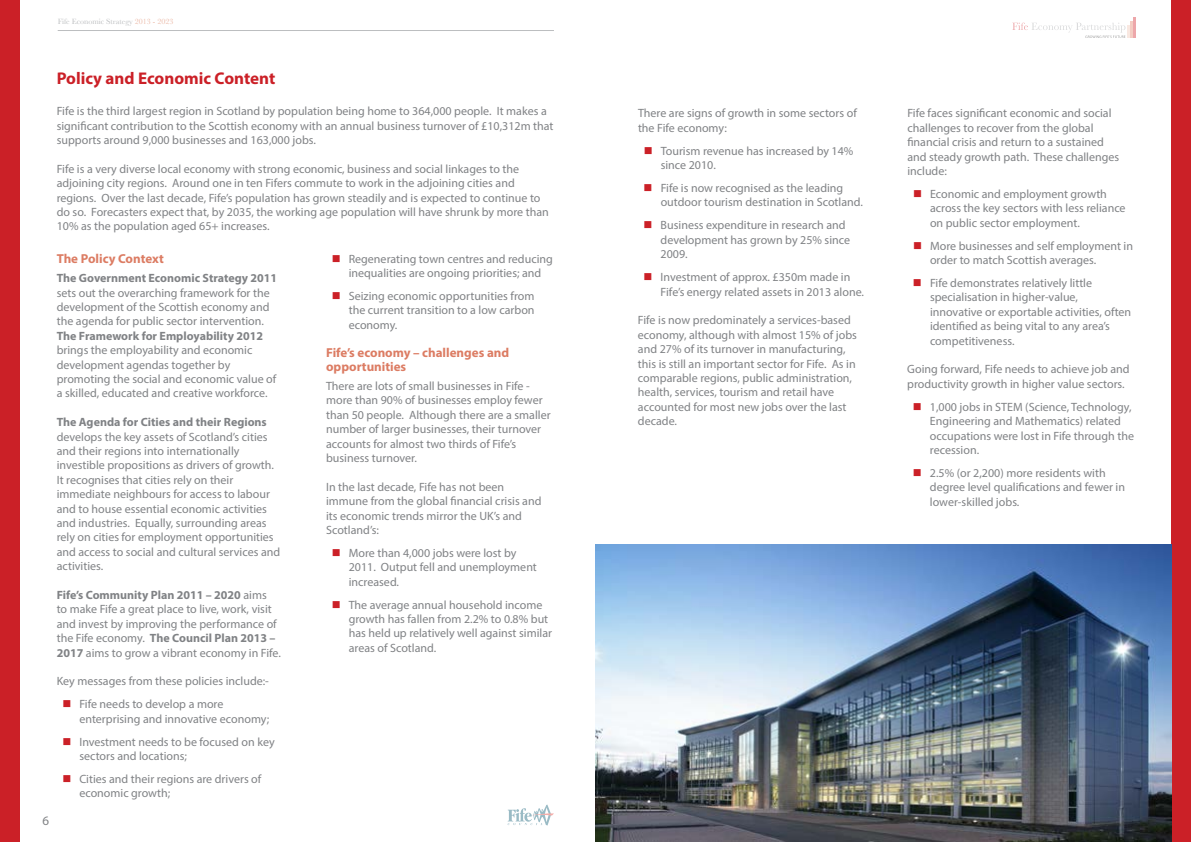
<style>
.page{position:relative;width:1191px;height:842px;background:#fff}
.page>*{position:absolute;margin:0;border:0;box-sizing:border-box;transform-origin:0 0}
.t1{font:700 17px "Myriad Pro";color:#cb2027}
.t2{font:700 13px/14px "Myriad Pro";color:#dc7c63}
.t3{font:13px "Myriad Pro";color:#808285}
.t4{font:12px/14.4px "Myriad Pro";color:#808285}
.t5{font:700 12px "Myriad Pro";color:#808285}
.t6{font:8px "Baskerville";color:#bcbec0}
.s1{color:#ebb7a4}
.s2{font-weight:700}
.s3{color:#cb2027}
</style>
<div class="page">
<div style="left:0;top:0;width:20px;height:842px;background:#cb2027"></div>
<div style="left:1171px;top:0;width:20px;height:842px;background:#cb2027"></div>
<hr style="left:1133px;top:18px;width:3px;height:20px;background:#d2232a">
<hr style="left:1130px;top:22px;width:3px;height:16px;background:#e18067">
<svg style="left:1012px;top:23px;width:118px;height:15px"></svg>
<hr style="left:58px;top:30px;width:496px;height:1px;background:#bcbec0">
<svg style="left:507px;top:804px;width:47px;height:21px"></svg>
<img style="left:595px;top:544px;width:576px;height:298px">
<p class="t6" style="left:58px;top:17px;width:117px">Fife Economic Strategy <span class="s1">2013 - 2023</span></p>
<p class="t3" style="left:43px;top:812px;width:8px">6</p>
<h1 class="t1" style="left:57px;top:67px;width:220px">Policy and Economic Content</h1>
<p class="t4" style="left:57px;top:104px;width:498px">Fife is the third largest region in Scotland by population being home to 364,000 people. It makes a significant contribution to the Scottish economy with an annual business turnover of £10,312m that supports around 9,000 businesses and 163,000 jobs.</p>
<p class="t4" style="left:57px;top:161px;width:493px">Fife is a very diverse local economy with strong economic, business and social linkages to the adjoining city regions. Around one in ten Fifers commute to work in the adjoining cities and regions. Over the last decade, Fife’s population has grown steadily and is expected to continue to do so. Forecasters expect that, by 2035, the working age population will have shrunk by more than 10% as the population aged 65+ increases.</p>
<p class="t2" style="left:57px;top:252px;width:109px">The Policy Context</p>
<p class="t5" style="left:57px;top:270px;width:222px">The Government Economic Strategy 2011</p>
<p class="t4" style="left:57px;top:285px;width:214px;text-align:justify">sets out the overarching framework for the development of the Scottish economy and the agenda for public sector intervention.</p>
<p class="t5" style="left:57px;top:328px;width:208px">The Framework for Employability 2012</p>
<p class="t4" style="left:57px;top:343px;width:221px">brings the employability and economic development agendas together by promoting the social and economic value of a skilled, educated and creative workforce.</p>
<p class="t5" style="left:57px;top:414px;width:212px">The Agenda for Cities and their Regions</p>
<p class="t4" style="left:57px;top:429px;width:225px">develops the key assets of Scotland’s cities and their regions into internationally investible propositions as drivers of growth.<br>It recognises that cities rely on their immediate neighbours for access to labour and to house essential economic activities and industries. Equally, surrounding areas rely on cities for employment opportunities and access to social and cultural services and activities.</p>
<p class="t4" style="left:57px;top:587px;width:226px"><span class="s2">Fife’s Community Plan 2011 – 2020</span> aims<br>to make Fife a great place to live, work, visit and invest by improving the performance of the Fife economy. <span class="s2">The Council Plan 2013 – 2017</span> aims to grow a vibrant economy in Fife.</p>
<p class="t4" style="left:57px;top:674px;width:214px">Key messages from these policies include:-</p>
<p class="t4" style="left:79px;top:697px;width:191px;text-indent:-17px"><span class="s3">■</span> Fife needs to develop a more enterprising and innovative economy;</p>
<p class="t4" style="left:79px;top:734px;width:197px;text-indent:-17px"><span class="s3">■</span> Investment needs to be focused on key sectors and locations;</p>
<p class="t4" style="left:79px;top:771px;width:183px;text-indent:-17px"><span class="s3">■</span> Cities and their regions are drivers of economic growth;</p>
<p class="t4" style="left:332px;top:251px;width:223px;text-align:center"><span class="s3">■</span> Regenerating town centres and reducing inequalities are ongoing priorities; and</p>
<p class="t4" style="left:349px;top:289px;width:187px;text-align:justify;text-indent:-17px"><span class="s3">■</span> Seizing economic opportunities from the current transition to a low carbon economy.</p>
<p class="t2" style="left:326px;top:345px;width:185px">Fife’s economy – challenges and opportunities</p>
<p class="t4" style="left:326px;top:378px;width:226px">There are lots of small businesses in Fife - more than 90% of businesses employ fewer than 50 people. Although there are a smaller number of larger businesses, their turnover accounts for almost two thirds of Fife’s business turnover.</p>
<p class="t4" style="left:326px;top:479px;width:217px">In the last decade, Fife has not been immune from the global financial crisis and its economic trends mirror the UK’s and<br>Scotland’s:</p>
<p class="t4" style="left:349px;top:545px;width:190px;text-indent:-17px"><span class="s3">■</span> More than 4,000 jobs were lost by<br>2011. Output fell and unemployment increased.</p>
<p class="t4" style="left:349px;top:597px;width:205px;text-indent:-17px"><span class="s3">■</span> The average annual household income growth has fallen from 2.2% to 0.8% but has held up relatively well against similar areas of Scotland.</p>
<p class="t4" style="left:638px;top:106px;width:220px">There are signs of growth in some sectors of the Fife economy:</p>
<p class="t4" style="left:660px;top:143px;width:194px;text-indent:-17px"><span class="s3">■</span> Tourism revenue has increased by 14% since 2010.</p>
<p class="t4" style="left:660px;top:181px;width:204px;text-indent:-17px"><span class="s3">■</span> Fife is now recognised as the leading outdoor tourism destination in Scotland.</p>
<p class="t4" style="left:660px;top:218px;width:191px;text-indent:-17px"><span class="s3">■</span> Business expenditure in research and development has grown by 25% since<br>2009.</p>
<p class="t4" style="left:660px;top:270px;width:205px;text-indent:-17px"><span class="s3">■</span> Investment of approx. £350m made in<br>Fife’s energy related assets in 2013 alone.</p>
<p class="t4" style="left:638px;top:313px;width:220px">Fife is now predominately a services-based economy, although with almost 15% of jobs and 27% of its turnover in manufacturing, this is still an important sector for Fife. As in comparable regions, public administration, health, services, tourism and retail have accounted for most new jobs over the last decade.</p>
<p class="t4" style="left:907px;top:106px;width:213px">Fife faces significant economic and social challenges to recover from the global financial crisis and return to a sustained and steady growth path. These challenges include:</p>
<p class="t4" style="left:930px;top:187px;width:197px;text-indent:-17px"><span class="s3">■</span> Economic and employment growth across the key sectors with less reliance on public sector employment.</p>
<p class="t4" style="left:930px;top:238px;width:205px;text-indent:-17px"><span class="s3">■</span> More businesses and self employment in order to match Scottish averages.</p>
<p class="t4" style="left:930px;top:276px;width:203px;text-indent:-17px"><span class="s3">■</span> Fife demonstrates relatively little specialisation in higher-value, innovative or exportable activities, often identified as being vital to any area’s competitiveness.</p>
<p class="t4" style="left:907px;top:362px;width:224px">Going forward, Fife needs to achieve job and productivity growth in higher value sectors.</p>
<p class="t4" style="left:930px;top:399px;width:205px;text-indent:-17px"><span class="s3">■</span> 1,000 jobs in STEM (Science, Technology, Engineering and Mathematics) related occupations were lost in Fife through the recession.</p>
<p class="t4" style="left:930px;top:465px;width:196px;text-indent:-17px"><span class="s3">■</span> 2.5% (or 2,200) more residents with degree level qualifications and fewer in lower-skilled jobs.</p>
</div>
